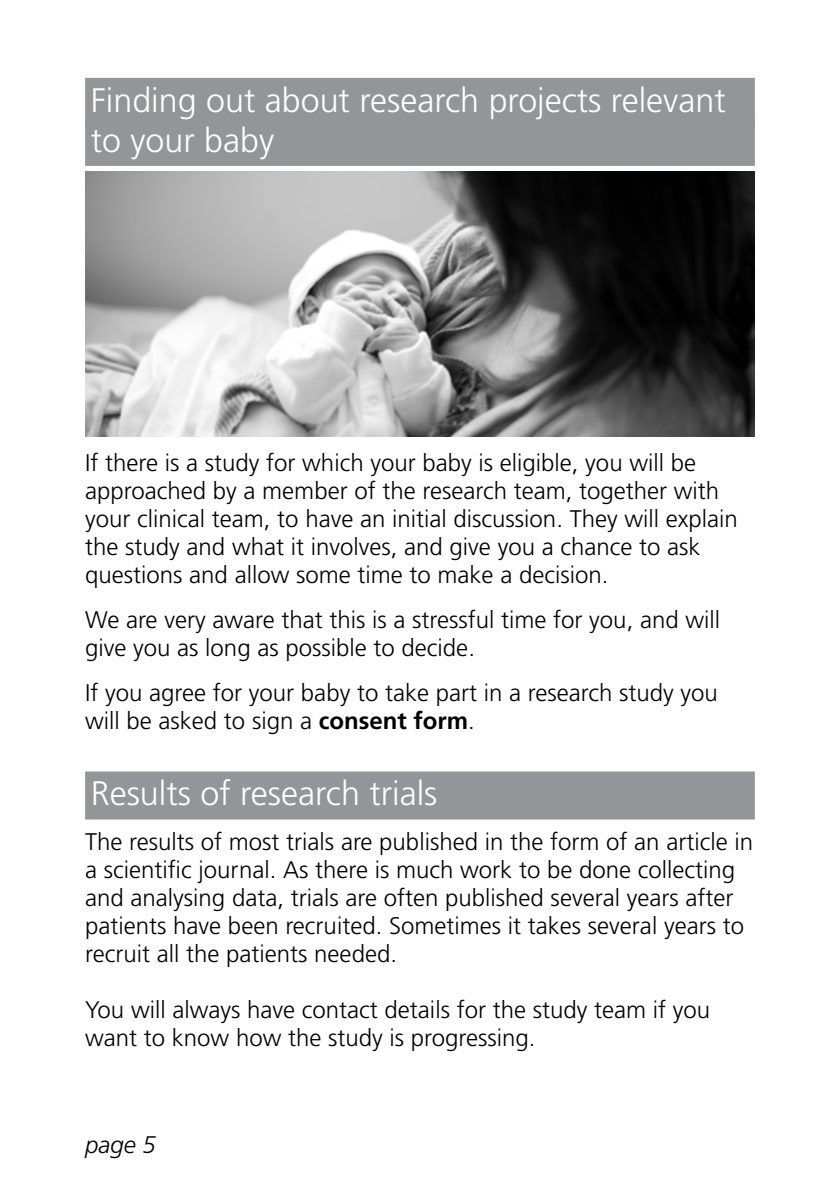
<style>
.page{position:relative;width:840px;height:1191px;background:#fff}
.page>*{position:absolute;margin:0;border:0;box-sizing:border-box;transform-origin:0 0}
.t1{font:300 34px/40px "Frutiger";color:#fff}
.t2{font:300 24px/28px "Frutiger";color:#000}
.t3{font:italic 300 24px "Frutiger";color:#000}
.s1{font-weight:700}
</style>
<div class="page">
<div style="left:85px;top:78px;width:669px;height:48px;background:#939598"></div>
<div style="left:85px;top:118px;width:669px;height:48px;background:#939598"></div>
<div style="left:85px;top:771px;width:669px;height:48px;background:#939598"></div>
<img style="left:85px;top:172px;width:669px;height:265px">
<h1 class="t1" style="left:91px;top:80px;width:636px">Finding out about research projects relevant to your baby</h1>
<p class="t2" style="left:85px;top:449px;width:654px">If there is a study for which your baby is eligible, you will be approached by a member of the research team, together with your clinical team, to have an initial discussion. They will explain the study and what it involves, and give you a chance to ask questions and allow some time to make a decision.</p>
<p class="t2" style="left:85px;top:606px;width:636px">We are very aware that this is a stressful time for you, and will give you as long as possible to decide.</p>
<p class="t2" style="left:85px;top:679px;width:634px">If you agree for your baby to take part in a research study you will be asked to sign a <span class="s1">consent form</span>.</p>
<h1 class="t1" style="left:91px;top:773px;width:348px">Results of research trials</h1>
<p class="t2" style="left:85px;top:828px;width:669px">The results of most trials are published in the form of an article in a scientific journal. As there is much work to be done collecting and analysing data, trials are often published several years after patients have been recruited. Sometimes it takes several years to recruit all the patients needed.</p>
<p class="t2" style="left:85px;top:996px;width:626px">You will always have contact details for the study team if you want to know how the study is progressing.</p>
<p class="t3" style="left:85px;top:1131px;width:72px">page 5</p>
</div>
